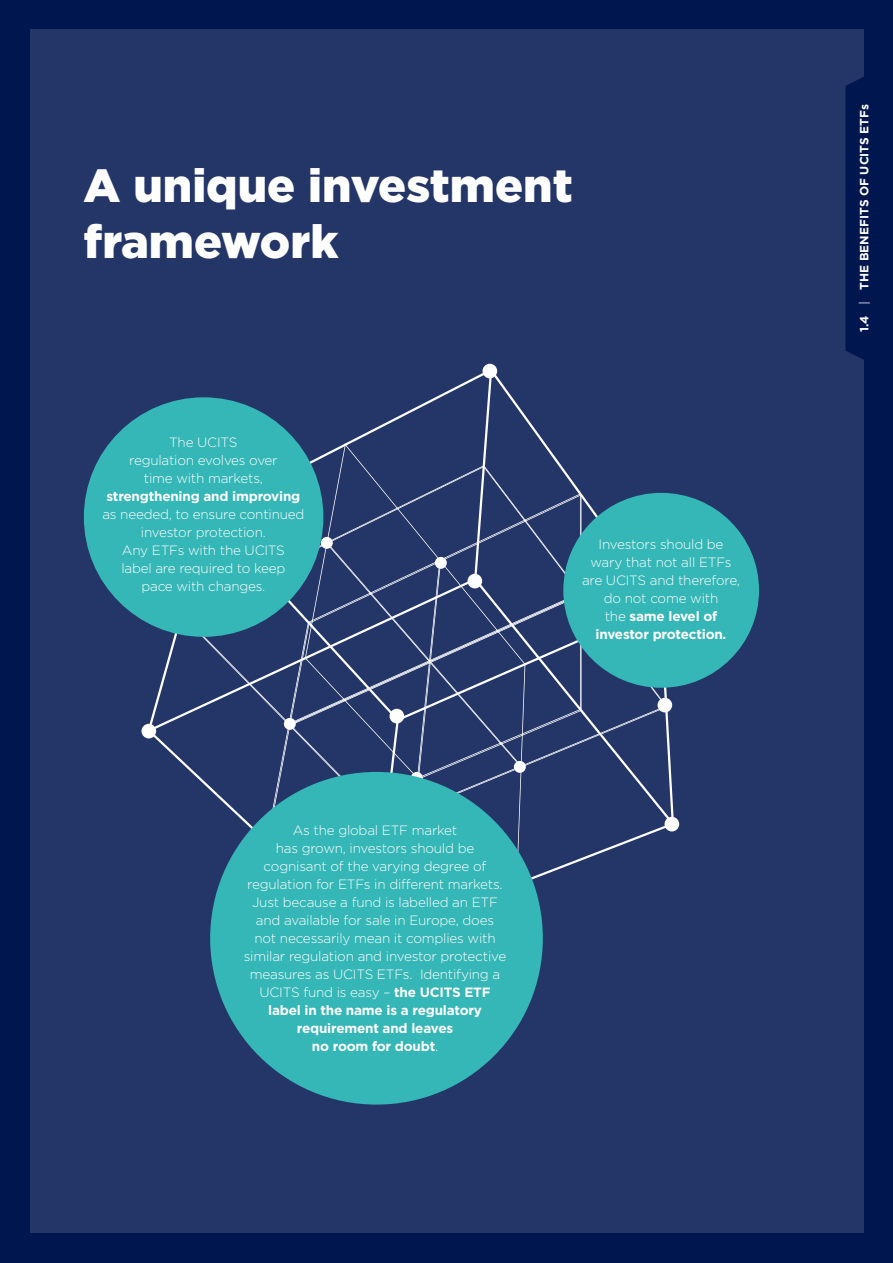
<style>
.page{position:relative;width:893px;height:1263px;background:#00164e}
.page>*{position:absolute;margin:0;border:0;box-sizing:border-box;transform-origin:0 0}
.t1{font:900 46.5px/55.8px "Gotham";color:#fff}
.t2{font:300 13.5px/18px "Gotham";letter-spacing:-.015em;color:#fff;text-align:center}
.t3{font:700 13.5px "Gotham";letter-spacing:-.015em;color:#fff}
.t4{font:700 12px "Gotham";color:#fff}
.s1{font-weight:700}
.s2{color:#868db0}
</style>
<div class="page">
<div style="left:30px;top:30px;width:833px;height:1203px;background:#243667"></div>
<svg style="left:845px;top:62px;width:19px;height:312px"></svg>
<svg style="left:148px;top:369px;width:526px;height:556px"></svg>
<div style="left:321px;top:537px;width:12px;height:12px;background:#fff;border-radius:50%"></div>
<div style="left:435px;top:557px;width:12px;height:12px;background:#fff;border-radius:50%"></div>
<div style="left:514px;top:761px;width:12px;height:12px;background:#fff;border-radius:50%"></div>
<svg style="left:411px;top:772px;width:12px;height:12px"></svg>
<div style="left:284px;top:718px;width:12px;height:12px;background:#fff;border-radius:50%"></div>
<div style="left:482px;top:364px;width:15px;height:14px;background:#fff;border-radius:50%"></div>
<div style="left:657px;top:698px;width:15px;height:14px;background:#fff;border-radius:50%"></div>
<div style="left:141px;top:724px;width:15px;height:14px;background:#fff;border-radius:50%"></div>
<div style="left:467px;top:574px;width:15px;height:14px;background:#fff;border-radius:50%"></div>
<div style="left:389px;top:709px;width:15px;height:14px;background:#fff;border-radius:50%"></div>
<div style="left:664px;top:817px;width:15px;height:14px;background:#fff;border-radius:50%"></div>
<div style="left:210px;top:772px;width:333px;height:332px;background:#35b6b7;border-radius:50%"></div>
<div style="left:84px;top:397px;width:239px;height:240px;background:#35b6b7;border-radius:50%"></div>
<div style="left:563px;top:493px;width:196px;height:195px;background:#35b6b7;border-radius:50%"></div>
<h1 class="t1" style="left:84px;top:157px;width:491px">A unique investment framework</h1>
<p class="t2" style="left:129px;top:433px;width:150px">The UCITS<br>regulation evolves over time with markets,</p>
<p class="t3" style="left:106px;top:488px;width:195px">strengthening and improving</p>
<p class="t2" style="left:102px;top:505px;width:204px">as needed, to ensure continued investor protection.<br>Any ETFs with the UCITS<br>label are required to keep<br>pace with changes.</p>
<p class="t2" style="left:582px;top:535px;width:160px">Investors should be wary that not all ETFs are UCITS and therefore, do not come with<br>the <span class="s1">same level of investor protection.</span></p>
<p class="t2" style="left:244px;top:820px;width:264px">As the global ETF market<br>has grown, investors should be cognisant of the varying degree of regulation for ETFs in different markets.<br>Just because a fund is labelled an ETF and available for sale in Europe, does not necessarily mean it complies with similar regulation and investor protective measures as UCITS ETFs. Identifying a UCITS fund is easy – <span class="s1">the UCITS ETF label in the name is a regulatory requirement and leaves<br>no room for doubt</span>.</p>
<p class="t4" style="left:856px;top:332px;width:230px;rotate:-90deg">1.4 <span class="s2">|</span> THE BENEFITS OF UCITS ETFs</p>
</div>
